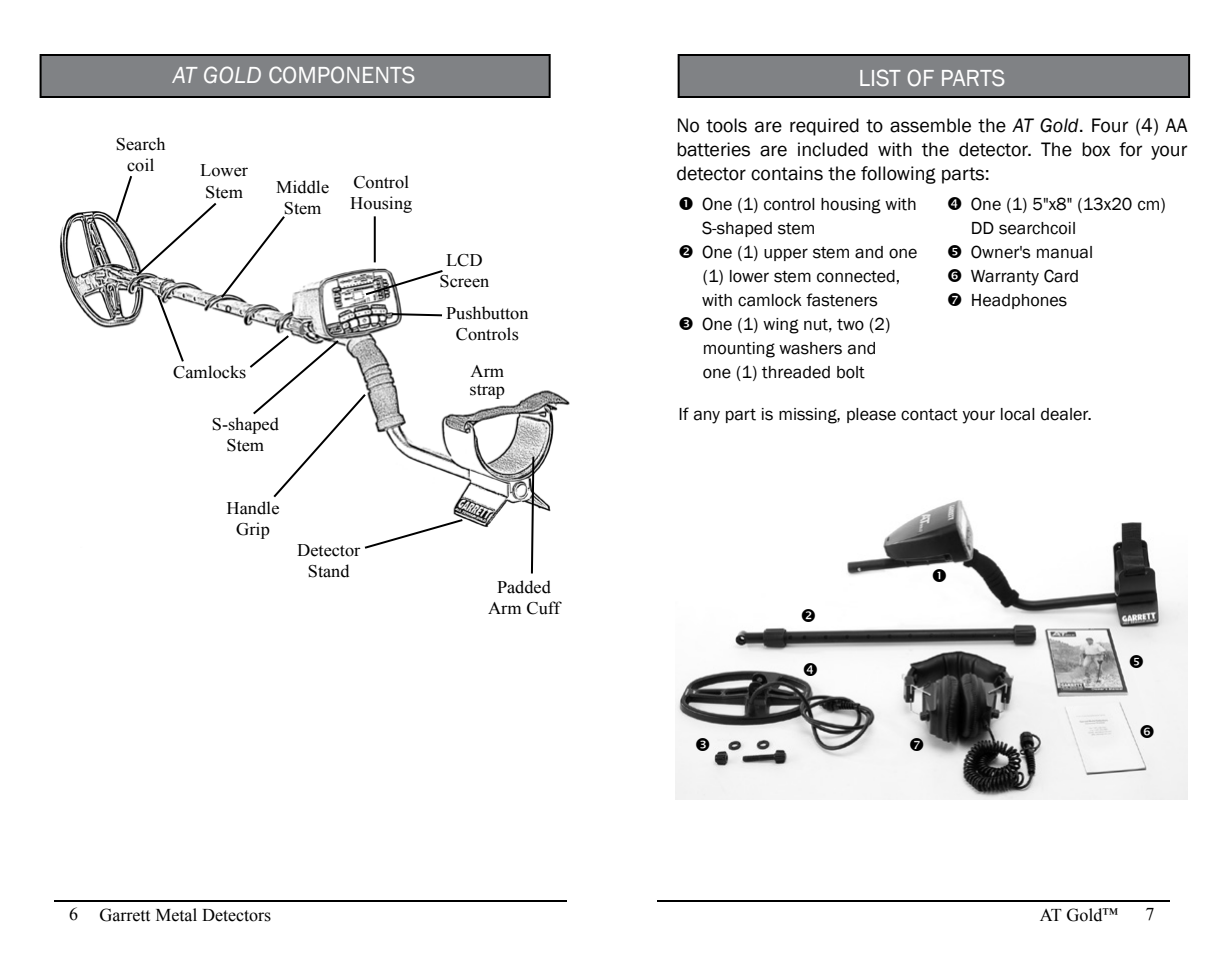
<style>
.page{position:relative;width:1224px;height:972px;background:#fff}
.page>*{position:absolute;margin:0;border:0;box-sizing:border-box;transform-origin:0 0}
.t1{font:24px "Franklin Gothic";color:#fff}
.t2{font:20px/24px "Franklin Gothic";color:#000;text-align:justify}
.t3{font:18px/24px "Franklin Gothic";color:#000}
.t4{font:18px "Times New Roman";color:#000}
.t5{font:17.8px/21.2px "Times New Roman";color:#000;text-align:center}
.s1{font-style:italic}
.s2{font-size:16px}
</style>
<div class="page">
<div style="left:679px;top:55px;width:510px;height:42px;background:#808285"></div>
<div style="left:678px;top:54px;width:512px;height:44px;border:2px solid #000"></div>
<div style="left:41px;top:55px;width:509px;height:42px;background:#808285"></div>
<div style="left:40px;top:54px;width:511px;height:44px;border:2px solid #000"></div>
<hr style="left:657px;top:900px;width:513px;height:2px;background:#000">
<hr style="left:54px;top:900px;width:513px;height:2px;background:#000">
<img style="left:60px;top:211px;width:510px;height:317px">
<svg style="left:530px;top:455px;width:5px;height:119px"></svg>
<svg style="left:363px;top:518px;width:102px;height:31px"></svg>
<svg style="left:114px;top:175px;width:331px;height:324px"></svg>
<img style="left:676px;top:500px;width:511px;height:300px">
<svg style="left:933px;top:569px;width:13px;height:13px"></svg>
<svg style="left:802px;top:609px;width:13px;height:13px"></svg>
<svg style="left:696px;top:738px;width:13px;height:13px"></svg>
<svg style="left:1141px;top:725px;width:13px;height:13px"></svg>
<svg style="left:804px;top:663px;width:13px;height:13px"></svg>
<svg style="left:1130px;top:655px;width:13px;height:13px"></svg>
<svg style="left:910px;top:738px;width:13px;height:13px"></svg>
<h1 class="t1" style="left:173px;top:60px;width:244px"><span class="s1">AT GOLD</span> COMPONENTS</h1>
<p class="t5" style="left:116px;top:133px;width:51px">Search coil</p>
<p class="t5" style="left:200px;top:160px;width:49px;text-align:left">Lower<br>Stem</p>
<p class="t5" style="left:276px;top:176px;width:54px">Middle<br>Stem</p>
<p class="t5" style="left:350px;top:171px;width:64px;text-align:left">Control<br>Housing</p>
<p class="t5" style="left:173px;top:361px;width:75px">Camlocks</p>
<p class="t5" style="left:212px;top:413px;width:69px">S-shaped<br>Stem</p>
<p class="t5" style="left:227px;top:497px;width:54px">Handle<br>Grip</p>
<p class="t5" style="left:297px;top:539px;width:65px">Detector<br>Stand</p>
<p class="t5" style="left:440px;top:249px;width:51px">LCD<br>Screen</p>
<p class="t5" style="left:446px;top:302px;width:84px">Pushbutton<br>Controls</p>
<p class="t5" style="left:470px;top:362px;width:37px;line-height:18px;text-align:left">Arm strap</p>
<p class="t5" style="left:488px;top:576px;width:73px">Padded<br>Arm Cuff</p>
<h1 class="t1" style="left:858px;top:63px;width:149px">LIST OF PARTS</h1>
<p class="t2" style="left:676px;top:114px;width:513px">No tools are required to assemble the <span class="s1">AT Gold</span>. Four (4) AA batteries are included with the detector. The box for your detector contains the following parts:</p>
<p class="t3" style="left:702px;top:192px;width:217px">One (1) control housing with<br>S-shaped stem<br>One (1) upper stem and one (1) lower stem connected, with camlock fasteners<br>One (1) wing nut, two (2) mounting washers and<br>one (1) threaded bolt</p>
<p class="t3" style="left:971px;top:192px;width:196px">One (1) 5"x8" (13x20 cm)<br>DD searchcoil<br>Owner's manual<br>Warranty Card<br>Headphones</p>
<p class="t3" style="left:679px;top:402px;width:415px">If any part is missing, please contact your local dealer.</p>
<p class="t4" style="left:69px;top:903px;width:204px">6 Garrett Metal Detectors</p>
<p class="t4" style="left:1040px;top:903px;width:80px">AT Gold<span class="s2">™</span></p>
<p class="t4" style="left:1146px;top:902px;width:10px">7</p>
</div>
